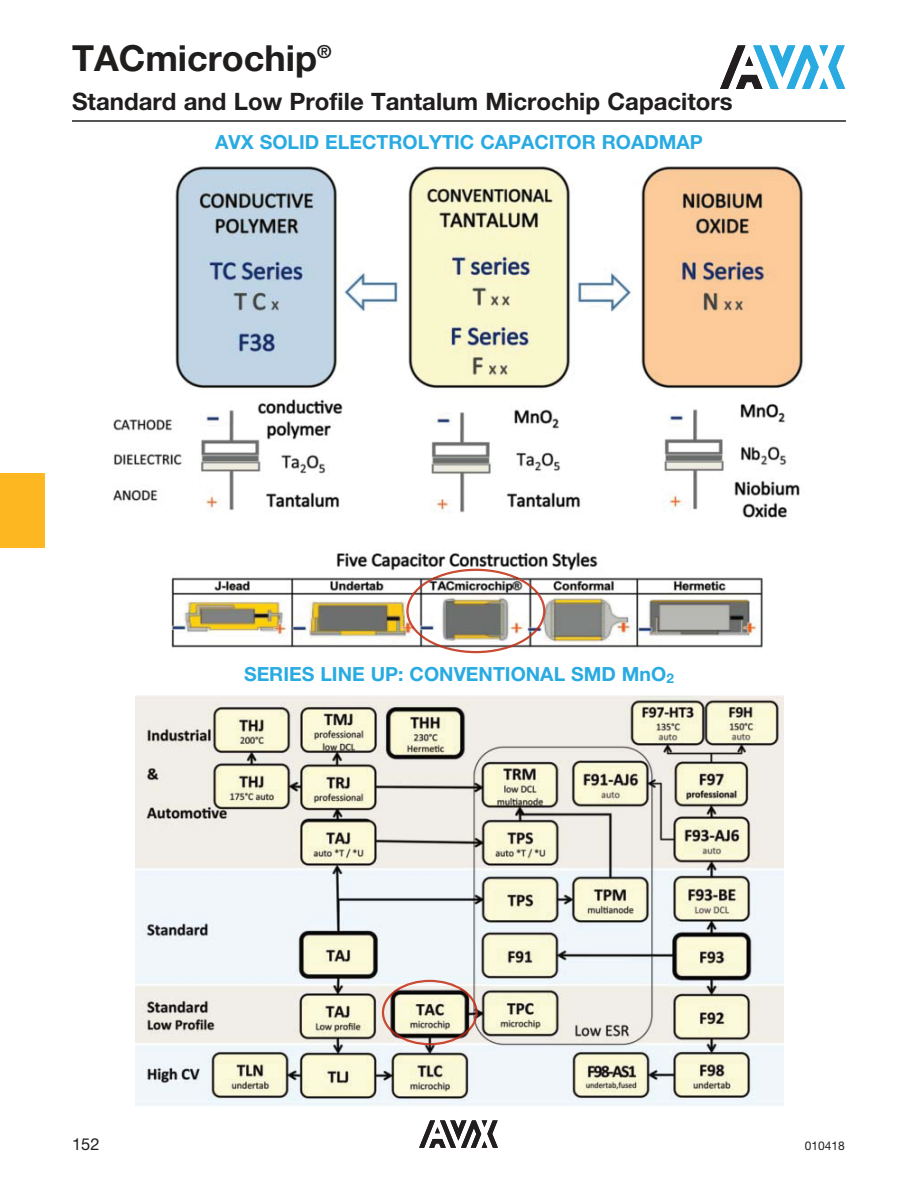
<style>
.page{position:relative;width:918px;height:1188px;background:#fff}
.page>*{position:absolute;margin:0;border:0;box-sizing:border-box;transform-origin:0 0}
.t1{font:700 36px "Helvetica Neue LT Std";color:#201d1d}
.t2{font:700 24px "Helvetica Neue LT Std";color:#201d1d}
.t3{font:700 19.5px "Helvetica Neue LT Std";color:#29abe2}
.t4{font:16.5px "Helvetica Neue LT Std";color:#201d1d}
.t5{font:12px "Helvetica Neue LT Std";color:#201d1d}
.s1{font-size:13.5px}
</style>
<div class="page">
<div style="left:0;top:473px;width:45px;height:74px;background:#fdb821"></div>
<svg style="left:720px;top:45px;width:125px;height:44px"></svg>
<svg style="left:419px;top:1120px;width:79px;height:28px"></svg>
<hr style="left:72px;top:120px;width:774px;height:2px;background:#201d1d">
<img style="left:113px;top:166px;width:693px;height:488px">
<img style="left:136px;top:696px;width:648px;height:410px">
<img style="left:406px;top:569px;width:139px;height:84px">
<img style="left:382px;top:980px;width:96px;height:65px">
<h1 class="t1" style="left:72px;top:45px;width:261px">TACmicrochip<sup>®</sup></h1>
<p class="t2" style="left:72px;top:93px;width:662px">Standard and Low Profile Tantalum Microchip Capacitors</p>
<p class="t3" style="left:215px;top:135px;width:489px">AVX SOLID ELECTROLYTIC CAPACITOR ROADMAP</p>
<p class="t3" style="left:244px;top:667px;width:431px">SERIES LINE UP: CONVENTIONAL SMD MnO<span class="s1">2</span></p>
<p class="t4" style="left:72px;top:1138px;width:29px">152</p>
<p class="t5" style="left:805px;top:1141px;width:42px">010418</p>
</div>
